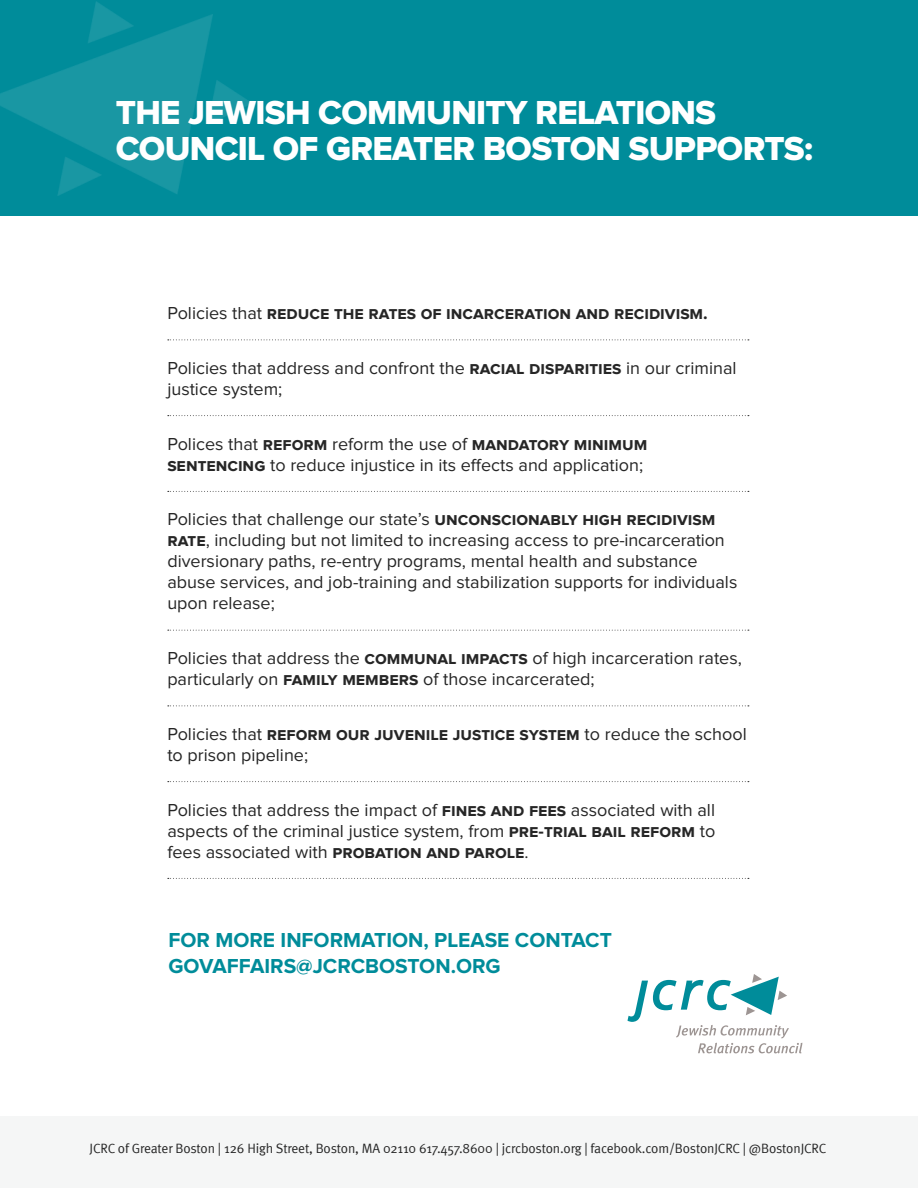
<style>
.page{position:relative;width:918px;height:1188px;background:#fff}
.page>*{position:absolute;margin:0;border:0;box-sizing:border-box;transform-origin:0 0}
.t1{font:34.5px/36px "Proxima Nova Extrabld";letter-spacing:-.02em;color:#fff}
.t2{font:700 21px/25.2px "Proxima Nova";color:#008c9a}
.t3{font:18px/21px "Proxima Nova";color:#262626}
.t4{font:700 18px "Proxima Nova";color:#262626}
.t5{font:13.5px "Meta Normal";letter-spacing:-.01em;color:#262626}
.s1{font-weight:400}
.s2{font-weight:700}
</style>
<div class="page">
<div style="left:0;top:1116px;width:918px;height:72px;background:#f5f6f6"></div>
<svg style="left:627px;top:974px;width:175px;height:79px"></svg>
<div style="left:0;top:0;width:918px;height:216px;background:#008c9a"></div>
<img style="left:0;top:1px;width:252px;height:195px">
<svg style="left:168px;top:339px;width:581px;height:1px"></svg>
<svg style="left:168px;top:415px;width:581px;height:1px"></svg>
<svg style="left:168px;top:491px;width:581px;height:1px"></svg>
<svg style="left:168px;top:630px;width:581px;height:1px"></svg>
<svg style="left:168px;top:705px;width:581px;height:1px"></svg>
<svg style="left:168px;top:781px;width:581px;height:1px"></svg>
<svg style="left:168px;top:878px;width:581px;height:1px"></svg>
<h1 class="t1" style="left:116px;top:97px;width:699px">THE JEWISH COMMUNITY RELATIONS<br>COUNCIL OF GREATER BOSTON SUPPORTS:</h1>
<p class="t4" style="left:167px;top:306px;width:542px"><span class="s1">Policies that</span> reduce the rates of incarceration and recidivism.</p>
<p class="t3" style="left:167px;top:358px;width:571px">Policies that address and confront the <span class="s2">racial disparities</span> in our criminal justice system;</p>
<p class="t3" style="left:167px;top:434px;width:482px">Polices that <span class="s2">reform</span> reform the use of <span class="s2">mandatory minimum sentencing</span> to reduce injustice in its effects and application;</p>
<p class="t3" style="left:167px;top:510px;width:572px">Policies that challenge our state’s <span class="s2">unconscionably high recidivism rate</span>, including but not limited to increasing access to pre-incarceration diversionary paths, re-entry programs, mental health and substance abuse services, and job-training and stabilization supports for individuals upon release;</p>
<p class="t3" style="left:167px;top:649px;width:576px">Policies that address the <span class="s2">communal impacts</span> of high incarceration rates, particularly on <span class="s2">family members</span> of those incarcerated;</p>
<p class="t3" style="left:167px;top:724px;width:581px">Policies that <span class="s2">reform our juvenile justice system</span> to reduce the school to prison pipeline;</p>
<p class="t3" style="left:167px;top:800px;width:550px;text-align:justify">Policies that address the impact of <span class="s2">fines and fees</span> associated with all aspects of the criminal justice system, from <span class="s2">pre-trial bail reform</span> to fees associated with <span class="s2">probation and parole</span>.</p>
<p class="t2" style="left:168px;top:928px;width:445px">FOR MORE INFORMATION, PLEASE CONTACT<br>GOVAFFAIRS@JCRCBOSTON.ORG</p>
<p class="t5" style="left:90px;top:1142px;width:738px">JCRC of Greater Boston | 126 High Street, Boston, MA 02110 617.457.8600 | jcrcboston.org | facebook.com/BostonJCRC | @BostonJCRC</p>
</div>
